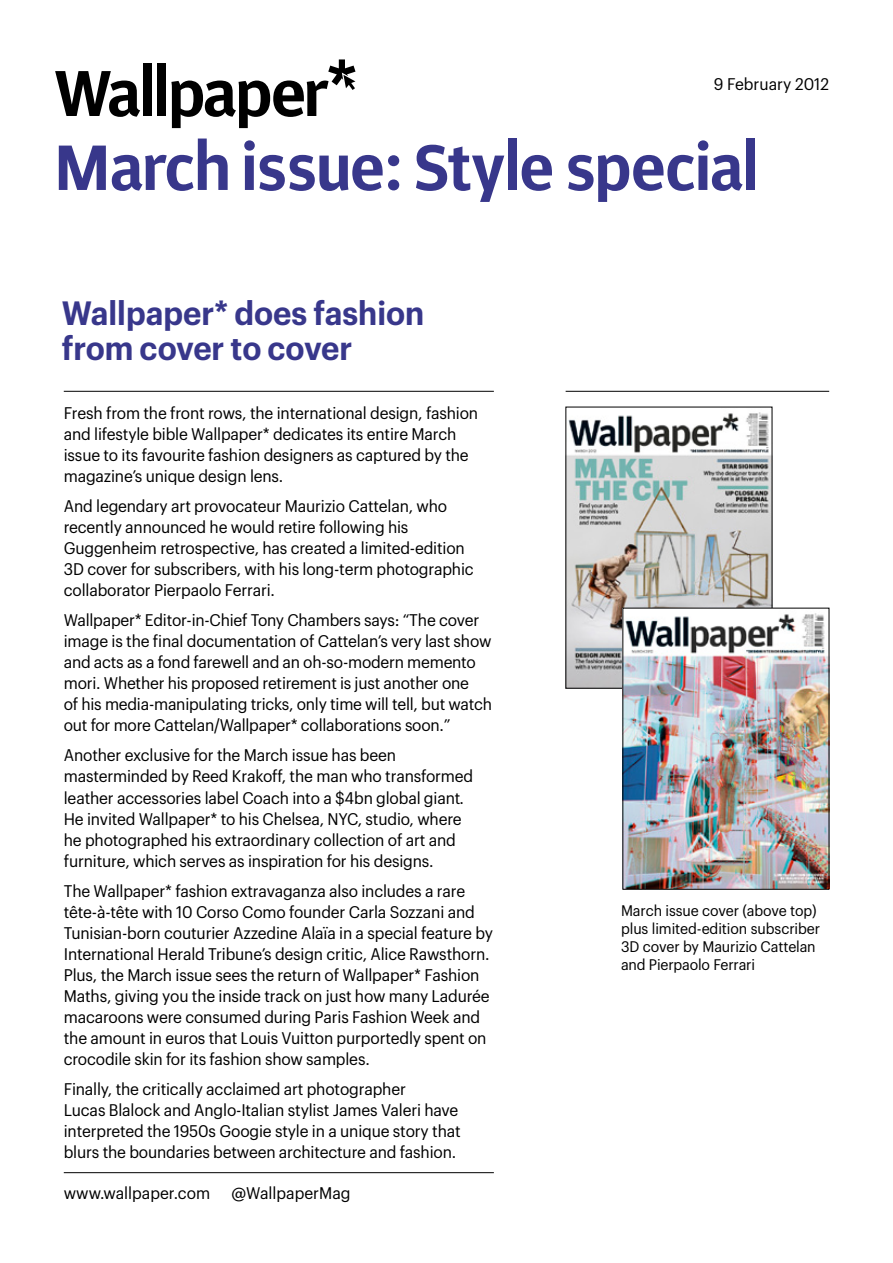
<style>
.page{position:relative;width:893px;height:1263px;background:#fff}
.page>*{position:absolute;margin:0;border:0;box-sizing:border-box;transform-origin:0 0}
.t1{font:700 71.25px "Wallpaper";color:#38378b}
.t2{font:600 33px/34.5px "Plakat Narrow";color:#38378b}
.t3{font:16.5px/21px "Plakat Narrow";letter-spacing:-.01em;color:#000}
.t4{font:15px/18px "Plakat Narrow";letter-spacing:-.01em;color:#000}
</style>
<div class="page">
<hr style="left:64px;top:1172px;width:430px;height:1px;background:#000">
<hr style="left:64px;top:391px;width:430px;height:1px;background:#000">
<div style="left:143px;top:64px;width:9px;height:52px;background:#000"></div>
<div style="left:157px;top:64px;width:9px;height:52px;background:#000"></div>
<svg style="left:55px;top:71px;width:85px;height:46px"></svg>
<svg style="left:171px;top:59px;width:184px;height:69px"></svg>
<hr style="left:566px;top:391px;width:263px;height:1px;background:#000">
<img style="left:568px;top:412px;width:202px;height:274px">
<img style="left:625px;top:610px;width:202px;height:277px">
<p class="t3" style="left:714px;top:74px;width:117px">9 February 2012</p>
<h1 class="t1" style="left:55px;top:133px;width:705px">March issue: Style special</h1>
<h2 class="t2" style="left:62px;top:297px;width:364px">Wallpaper* does fashion from cover to cover</h2>
<p class="t3" style="left:64px;top:403px;width:416px">Fresh from the front rows, the international design, fashion and lifestyle bible Wallpaper* dedicates its entire March issue to its favourite fashion designers as captured by the magazine’s unique design lens.</p>
<p class="t3" style="left:64px;top:496px;width:411px">And legendary art provocateur Maurizio Cattelan, who recently announced he would retire following his Guggenheim retrospective, has created a limited-edition 3D cover for subscribers, with his long-term photographic collaborator Pierpaolo Ferrari.</p>
<p class="t3" style="left:64px;top:610px;width:430px">Wallpaper* Editor-in-Chief Tony Chambers says: “The cover image is the final documentation of Cattelan’s very last show and acts as a fond farewell and an oh-so-modern memento mori. Whether his proposed retirement is just another one<br>of his media-manipulating tricks, only time will tell, but watch out for more Cattelan/Wallpaper* collaborations soon.”</p>
<p class="t3" style="left:64px;top:745px;width:411px">Another exclusive for the March issue has been masterminded by Reed Krakoff, the man who transformed leather accessories label Coach into a $4bn global giant.<br>He invited Wallpaper* to his Chelsea, NYC, studio, where he photographed his extraordinary collection of art and furniture, which serves as inspiration for his designs.</p>
<p class="t3" style="left:64px;top:880px;width:431px">The Wallpaper* fashion extravaganza also includes a rare tête-à-tête with 10 Corso Como founder Carla Sozzani and Tunisian-born couturier Azzedine Alaïa in a special feature by International Herald Tribune’s design critic, Alice Rawsthorn.<br>Plus, the March issue sees the return of Wallpaper* Fashion Maths, giving you the inside track on just how many Ladurée macaroons were consumed during Paris Fashion Week and the amount in euros that Louis Vuitton purportedly spent on crocodile skin for its fashion show samples.</p>
<p class="t3" style="left:64px;top:1078px;width:398px">Finally, the critically acclaimed art photographer<br>Lucas Blalock and Anglo-Italian stylist James Valeri have interpreted the 1950s Googie style in a unique story that blurs the boundaries between architecture and fashion.</p>
<p class="t3" style="left:64px;top:1183px;width:148px">www.wallpaper.com</p>
<p class="t3" style="left:231px;top:1183px;width:121px">@WallpaperMag</p>
<p class="t4" style="left:621px;top:902px;width:201px">March issue cover (above top) plus limited-edition subscriber<br>3D cover by Maurizio Cattelan and Pierpaolo Ferrari</p>
</div>
